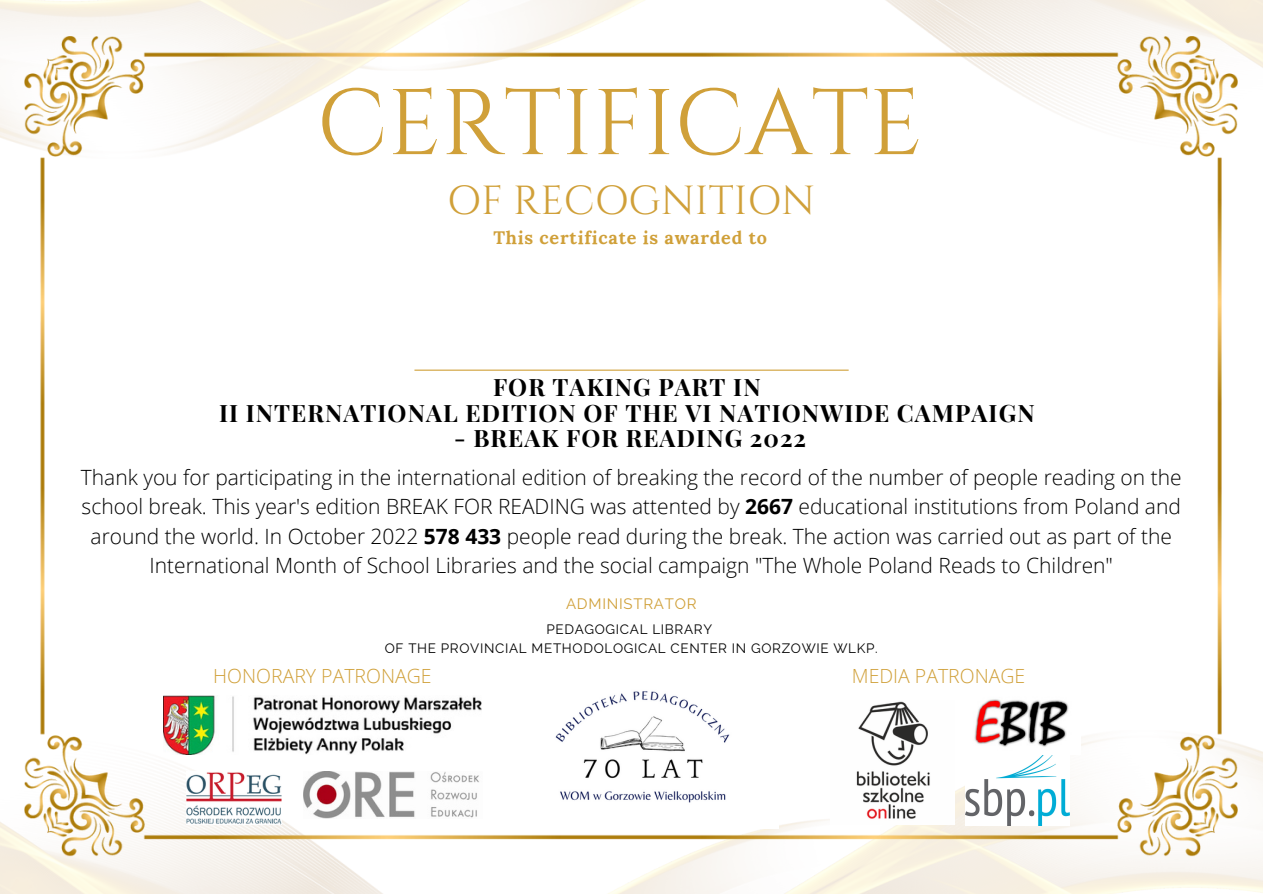
<style>
.page{position:relative;width:1263px;height:894px;background:#fff}
.page>*{position:absolute;margin:0;border:0;box-sizing:border-box;transform-origin:0 0}
.t1{font:93px "Cinzel";color:#d0a039}
.t2{font:40.5px "Cinzel";color:#d0a039}
.t3{font:700 24px/25.8px "Playfair Display";letter-spacing:.045em;color:#000;text-align:center}
.t4{font:300 21px/29.2px "Open Sans";color:#000;text-align:center}
.t5{font:300 19.5px "Open Sans";color:#d0a039}
.t6{font:700 18px "Lora";letter-spacing:.045em;color:#d0a039}
.t7{font:15px "Raleway";letter-spacing:.05em;color:#d0a039}
.t8{font:13.5px/18.8px "Raleway";letter-spacing:.05em;color:#000;text-align:center}
.s1{font-weight:700}
</style>
<div class="page">
<img style="left:0;top:744px;width:1263px;height:149px">
<img style="left:0;top:0;width:1263px;height:145px">
<img style="left:24px;top:37px;width:1214px;height:819px">
<img style="left:303px;top:771px;width:179px;height:47px">
<img style="left:187px;top:771px;width:94px;height:52px">
<img style="left:163px;top:695px;width:319px;height:58px">
<img style="left:966px;top:754px;width:103px;height:71px">
<img style="left:831px;top:700px;width:124px;height:123px">
<img style="left:966px;top:696px;width:114px;height:58px">
<img style="left:508px;top:668px;width:271px;height:160px">
<hr style="left:414px;top:369px;width:435px;height:1px;background:#d0a039">
<h1 class="t1" style="left:317px;top:64px;width:607px">CERTIFICATE</h1>
<h2 class="t2" style="left:447px;top:174px;width:370px">OF RECOGNITION</h2>
<p class="t6" style="left:493px;top:225px;width:275px">This certificate is awarded to</p>
<p class="t3" style="left:219px;top:372px;width:817px">FOR TAKING PART IN<br>II INTERNATIONAL EDITION OF THE VI NATIONWIDE CAMPAIGN</p>
<p class="t3" style="left:454px;top:424px;width:353px">- BREAK FOR READING 2022</p>
<p class="t4" style="left:81px;top:462px;width:1102px">Thank you for participating in the international edition of breaking the record of the number of people reading on the school break. This year's edition BREAK FOR READING was attented by <span class="s1">2667</span> educational institutions from Poland and around the world. In October 2022 <span class="s1">578 433</span> people read during the break. The action was carried out as part of the International Month of School Libraries and the social campaign "The Whole Poland Reads to Children"</p>
<p class="t7" style="left:566px;top:594px;width:132px">ADMINISTRATOR</p>
<p class="t8" style="left:385px;top:619px;width:494px">PEDAGOGICAL LIBRARY<br>OF THE PROVINCIAL METHODOLOGICAL CENTER IN GORZOWIE WLKP.</p>
<p class="t5" style="left:213px;top:661px;width:220px">HONORARY PATRONAGE</p>
<p class="t5" style="left:852px;top:661px;width:175px">MEDIA PATRONAGE</p>
</div>
